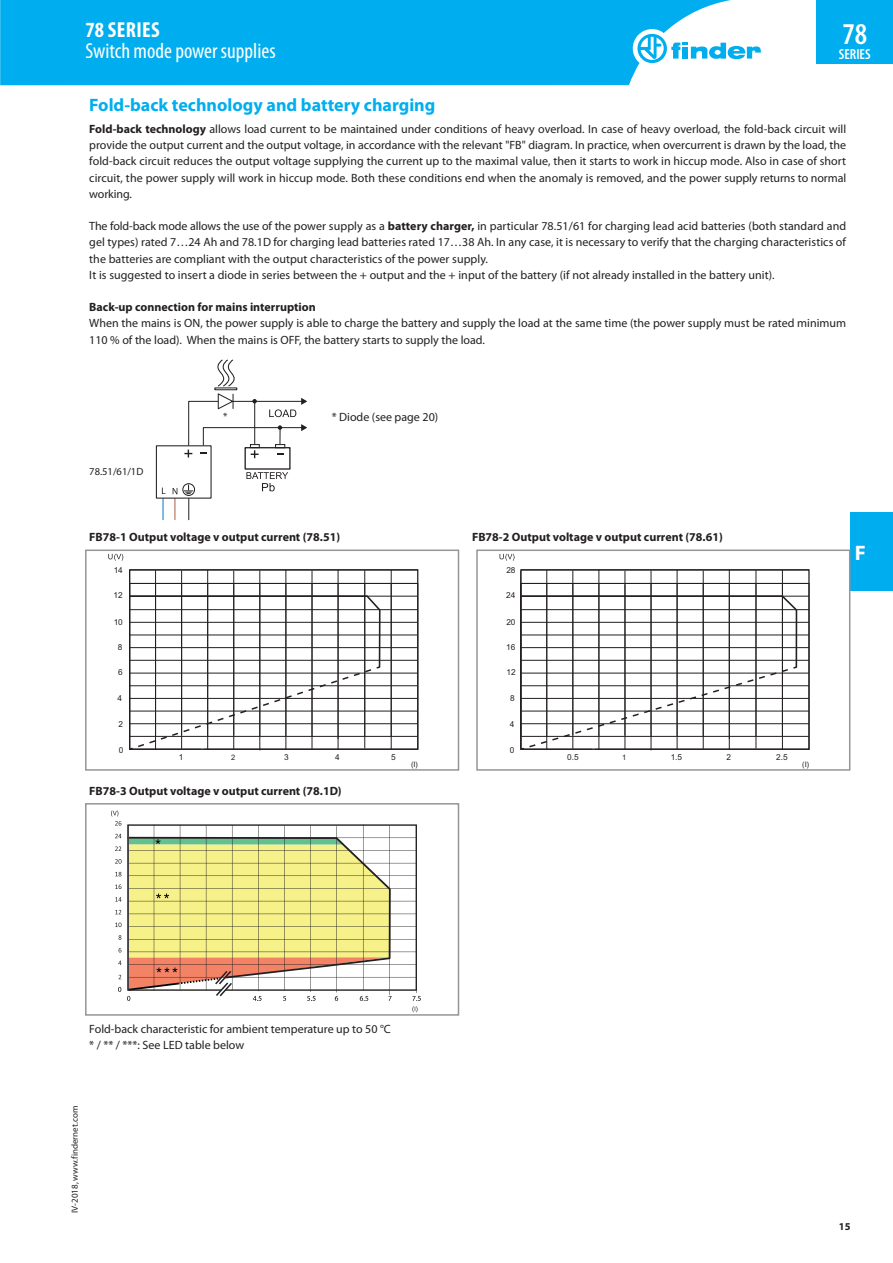
<style>
.page{position:relative;width:893px;height:1263px;background:#fff}
.page>*{position:absolute;margin:0;border:0;box-sizing:border-box;transform-origin:0 0}
.t1{font:600 condensed 30.3px "Myriad Pro";color:#fff}
.t2{font:condensed 21.75px "Myriad Pro";color:#fff}
.t3{font:700 condensed 21.75px "Myriad Pro";letter-spacing:.02em;color:#fff}
.t4{font:700 21px "Myriad Pro";color:#fff}
.t5{font:700 18px "Myriad Pro";color:#00aeef}
.t6{font:600 condensed 14.55px "Myriad Pro";color:#fff}
.t7{font:12px/16.2px "Myriad Pro";color:#231f20}
.t8{font:700 12px "Myriad Pro";color:#231f20}
.t9{font:10.5px "Myriad Pro";color:#231f20}
.t10{font:700 10.5px "Myriad Pro";color:#231f20}
.t11{font:9px "Myriad Pro";color:#231f20}
.t12{font:8.25px "Arial MT Std";color:#231f20}
.t13{font:7.5px "Arial MT Std";color:#231f20}
.s1{font-weight:700}
</style>
<div class="page">
<div style="left:850px;top:512px;width:43px;height:79px;background:#00aeef"></div>
<div style="left:245px;top:447px;width:46px;height:23px;background:#fff;border:1px solid #231f20"></div>
<div style="left:156px;top:445px;width:56px;height:54px;background:#fff;border:1px solid #231f20"></div>
<svg style="left:162px;top:488px;width:3px;height:32px"></svg>
<svg style="left:173px;top:488px;width:4px;height:32px"></svg>
<div style="left:214px;top:387px;width:23px;height:3px;border:1px solid #231f20"></div>
<svg style="left:217px;top:359px;width:18px;height:28px"></svg>
<svg style="left:183px;top:485px;width:11px;height:35px"></svg>
<div style="left:182px;top:483px;width:13px;height:13px;border:1px solid #231f20;border-radius:50%"></div>
<svg style="left:184px;top:393px;width:123px;height:65px"></svg>
<svg style="left:246px;top:472px;width:42px;height:19px"></svg>
<div style="left:220px;top:410px;width:10px;height:14px;background:#fff"></div>
<svg style="left:156px;top:584px;width:260px;height:164px"></svg>
<hr style="left:130px;top:583px;width:288px;height:1px;background:#231f20">
<hr style="left:130px;top:596px;width:288px;height:1px;background:#231f20">
<hr style="left:155px;top:570px;width:1px;height:166px;background:#231f20">
<hr style="left:181px;top:570px;width:1px;height:165px;background:#231f20">
<hr style="left:207px;top:570px;width:1px;height:166px;background:#231f20">
<hr style="left:233px;top:571px;width:1px;height:164px;background:#231f20">
<hr style="left:260px;top:570px;width:1px;height:167px;background:#231f20">
<hr style="left:286px;top:570px;width:1px;height:166px;background:#231f20">
<hr style="left:312px;top:570px;width:1px;height:167px;background:#231f20">
<hr style="left:338px;top:570px;width:1px;height:169px;background:#231f20">
<hr style="left:364px;top:570px;width:1px;height:166px;background:#231f20">
<hr style="left:391px;top:570px;width:1px;height:166px;background:#231f20">
<div style="left:129px;top:569px;width:289px;height:181px;border:1px solid #231f20"></div>
<svg style="left:108px;top:554px;width:15px;height:7px"></svg>
<svg style="left:129px;top:595px;width:252px;height:156px"></svg>
<div style="left:85px;top:549px;width:374px;height:222px;border:2px solid #939598"></div>
<svg style="left:547px;top:584px;width:261px;height:153px"></svg>
<hr style="left:521px;top:583px;width:288px;height:1px;background:#231f20">
<hr style="left:521px;top:596px;width:288px;height:1px;background:#231f20">
<hr style="left:546px;top:570px;width:1px;height:166px;background:#231f20">
<hr style="left:573px;top:570px;width:1px;height:165px;background:#231f20">
<hr style="left:599px;top:570px;width:1px;height:166px;background:#231f20">
<hr style="left:625px;top:571px;width:1px;height:164px;background:#231f20">
<hr style="left:651px;top:570px;width:1px;height:167px;background:#231f20">
<hr style="left:677px;top:570px;width:1px;height:166px;background:#231f20">
<hr style="left:703px;top:570px;width:1px;height:167px;background:#231f20">
<hr style="left:729px;top:570px;width:1px;height:169px;background:#231f20">
<hr style="left:756px;top:570px;width:1px;height:166px;background:#231f20">
<hr style="left:782px;top:570px;width:1px;height:166px;background:#231f20">
<svg style="left:500px;top:554px;width:14px;height:7px"></svg>
<svg style="left:520px;top:595px;width:278px;height:156px"></svg>
<div style="left:476px;top:549px;width:374px;height:222px;border:2px solid #939598"></div>
<svg style="left:111px;top:810px;width:10px;height:16px"></svg>
<svg style="left:412px;top:991px;width:9px;height:21px"></svg>
<svg style="left:127px;top:824px;width:290px;height:167px"></svg>
<svg style="left:115px;top:834px;width:276px;height:167px"></svg>
<div style="left:85px;top:803px;width:374px;height:213px;border:2px solid #939598"></div>
<div style="left:0;top:0;width:731px;height:85px;background:#00aeef"></div>
<div style="left:633px;top:29px;width:38px;height:39px;background:#fff;border-radius:50%"></div>
<svg style="left:637px;top:34px;width:124px;height:29px"></svg>
<div style="left:816px;top:0;width:77px;height:64px;background:#00aeef"></div>
<h2 class="t3" style="left:85px;top:17px;width:76px">78 SERIES</h2>
<h2 class="t2" style="left:85px;top:38px;width:192px">Switch mode power supplies</h2>
<h1 class="t1" style="left:842px;top:17px;width:26px">78</h1>
<p class="t6" style="left:839px;top:46px;width:33px">SERIES</p>
<h3 class="t5" style="left:89px;top:93px;width:348px">Fold-back technology and battery charging</h3>
<p class="t7" style="left:89px;top:121px;width:758px;text-align:justify"><span class="s1">Fold-back technology</span> allows load current to be maintained under conditions of heavy overload. In case of heavy overload, the fold‑back circuit will provide the output current and the output voltage, in accordance with the relevant "FB" diagram. In practice, when overcurrent is drawn by the load, the fold-back circuit reduces the output voltage supplying the current up to the maximal value, then it starts to work in hiccup mode. Also in case of short circuit, the power supply will work in hiccup mode. Both these conditions end when the anomaly is removed, and the power supply returns to normal working.</p>
<p class="t7" style="left:89px;top:218px;width:758px">The fold-back mode allows the use of the power supply as a <span class="s1">battery charger,</span> in particular 78.51/61 for charging lead acid batteries (both standard and gel types) rated 7…24 Ah and 78.1D for charging lead batteries rated 17…38 Ah. In any case, it is necessary to verify that the charging characteristics of the batteries are compliant with the output characteristics of the power supply.<br>It is suggested to insert a diode in series between the + output and the + input of the battery (if not already installed in the battery unit).</p>
<p class="t8" style="left:89px;top:299px;width:228px">Back-up connection for mains interruption</p>
<p class="t7" style="left:89px;top:315px;width:758px">When the mains is ON, the power supply is able to charge the battery and supply the load at the same time (the power supply must be rated minimum<br>110 % of the load). When the mains is OFF, the battery starts to supply the load.</p>
<p class="t9" style="left:89px;top:465px;width:56px">78.51/61/1D</p>
<p class="t9" style="left:223px;top:410px;width:6px">*</p>
<p class="t7" style="left:332px;top:408px;width:108px">* Diode (see page 20)</p>
<p class="t8" style="left:89px;top:529px;width:252px">FB78-1 Output voltage v output current (78.51)</p>
<p class="t8" style="left:472px;top:529px;width:252px">FB78-2 Output voltage v output current (78.61)</p>
<p class="t12" style="left:114px;top:565px;width:11px">14</p>
<p class="t12" style="left:113px;top:590px;width:11px">12</p>
<p class="t12" style="left:114px;top:617px;width:11px">10</p>
<p class="t12" style="left:118px;top:642px;width:6px">8</p>
<p class="t12" style="left:118px;top:667px;width:6px">6</p>
<p class="t12" style="left:118px;top:693px;width:6px">4</p>
<p class="t12" style="left:119px;top:719px;width:6px">2</p>
<p class="t12" style="left:119px;top:745px;width:6px">0</p>
<p class="t13" style="left:231px;top:753px;width:6px">2</p>
<p class="t12" style="left:335px;top:752px;width:6px">4</p>
<p class="t12" style="left:391px;top:752px;width:6px">5</p>
<p class="t12" style="left:179px;top:752px;width:6px">1</p>
<p class="t12" style="left:284px;top:752px;width:6px">3</p>
<p class="t13" style="left:411px;top:760px;width:9px">(I)</p>
<p class="t12" style="left:506px;top:565px;width:11px">28</p>
<p class="t12" style="left:506px;top:590px;width:11px">24</p>
<p class="t12" style="left:506px;top:617px;width:11px">20</p>
<p class="t12" style="left:506px;top:642px;width:11px">16</p>
<p class="t12" style="left:506px;top:667px;width:11px">12</p>
<p class="t12" style="left:510px;top:693px;width:6px">8</p>
<p class="t12" style="left:510px;top:719px;width:6px">4</p>
<p class="t12" style="left:510px;top:745px;width:6px">0</p>
<p class="t12" style="left:567px;top:752px;width:13px">0.5</p>
<p class="t13" style="left:622px;top:753px;width:6px">1</p>
<p class="t12" style="left:671px;top:752px;width:13px">1.5</p>
<p class="t12" style="left:726px;top:752px;width:6px">2</p>
<p class="t12" style="left:776px;top:752px;width:13px">2.5</p>
<p class="t8" style="left:89px;top:783px;width:254px">FB78-3 Output voltage v output current (78.1D)</p>
<p class="t13" style="left:802px;top:760px;width:9px">(I)</p>
<h3 class="t4" style="left:855px;top:539px;width:13px">F</h3>
<p class="t7" style="left:89px;top:1021px;width:303px">Fold-back characteristic for ambient temperature up to 50 °C * / ** / ***: See LED table below</p>
<p class="t11" style="left:69px;top:1213px;width:108px;rotate:-90deg">IV-2018, www.findernet.com</p>
<p class="t10" style="left:839px;top:1219px;width:13px">15</p>
</div>
